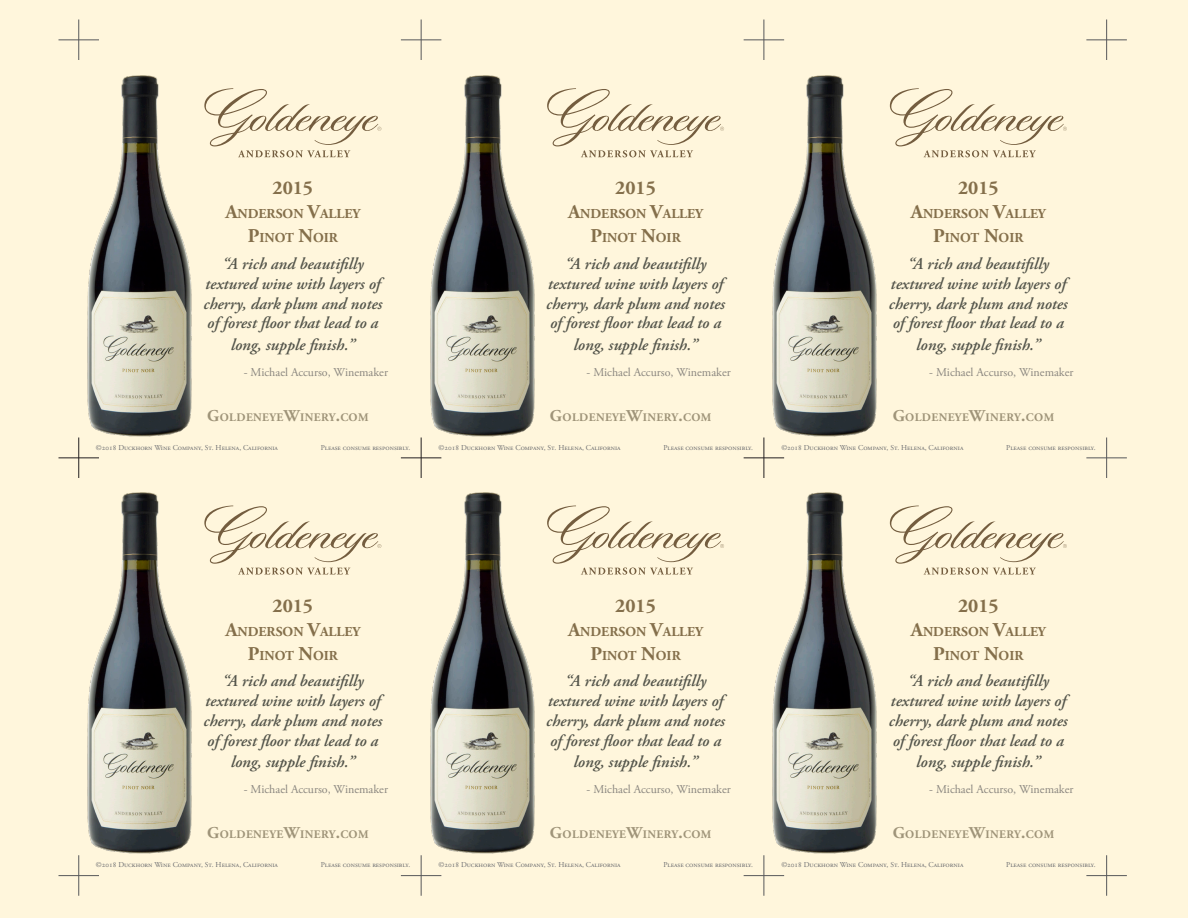
<style>
.page{position:relative;width:1188px;height:918px;background:#fff6dc}
.page>*{position:absolute;margin:0;border:0;box-sizing:border-box;transform-origin:0 0}
.t1{font:700 19.5px "Adobe Garamond Pro";color:#846f4b}
.t2{font:italic 600 16.5px/19.8px "Adobe Garamond Pro";color:#54554b;text-align:center}
.t3{font:700 13.65px/24px "Adobe Garamond Pro";color:#846f4b;text-align:center}
.t4{font:12px "Adobe Garamond Pro";letter-spacing:-.01em;color:#8a867f}
.t5{font:700 11.55px "Adobe Garamond Pro";letter-spacing:.035em;color:#9f9479}
.t6{font:7.5px "Adobe Garamond Pro";color:#6c6d70}
.s1{font-size:19.5px}
.s2{font-size:16.5px}
</style>
<div class="page">
<img style="left:87px;top:75px;width:105px;height:362px">
<svg style="left:204px;top:88px;width:177px;height:69px"></svg>
<img style="left:430px;top:75px;width:105px;height:362px">
<svg style="left:547px;top:88px;width:177px;height:69px"></svg>
<img style="left:772px;top:75px;width:118px;height:362px">
<svg style="left:890px;top:88px;width:177px;height:69px"></svg>
<img style="left:87px;top:492px;width:105px;height:362px">
<svg style="left:204px;top:506px;width:177px;height:69px"></svg>
<img style="left:430px;top:492px;width:105px;height:362px">
<svg style="left:547px;top:506px;width:177px;height:69px"></svg>
<img style="left:772px;top:492px;width:118px;height:362px">
<svg style="left:890px;top:506px;width:177px;height:69px"></svg>
<hr style="left:78px;top:20px;width:1px;height:40px;background:#57585a">
<hr style="left:59px;top:40px;width:40px;height:1px;background:#57585a">
<hr style="left:421px;top:20px;width:1px;height:40px;background:#57585a">
<hr style="left:401px;top:40px;width:40px;height:1px;background:#57585a">
<hr style="left:764px;top:20px;width:1px;height:40px;background:#57585a">
<hr style="left:744px;top:40px;width:40px;height:1px;background:#57585a">
<hr style="left:1106px;top:20px;width:1px;height:40px;background:#57585a">
<hr style="left:1086px;top:40px;width:41px;height:1px;background:#57585a">
<hr style="left:78px;top:438px;width:1px;height:40px;background:#231f20">
<hr style="left:59px;top:458px;width:40px;height:1px;background:#231f20">
<hr style="left:421px;top:438px;width:1px;height:40px;background:#231f20">
<hr style="left:401px;top:458px;width:40px;height:1px;background:#231f20">
<hr style="left:764px;top:438px;width:1px;height:40px;background:#231f20">
<hr style="left:744px;top:458px;width:40px;height:1px;background:#231f20">
<hr style="left:1106px;top:438px;width:1px;height:40px;background:#57585a">
<hr style="left:1086px;top:458px;width:41px;height:1px;background:#57585a">
<hr style="left:421px;top:855px;width:1px;height:41px;background:#57585a">
<hr style="left:401px;top:875px;width:40px;height:1px;background:#57585a">
<hr style="left:764px;top:855px;width:1px;height:41px;background:#57585a">
<hr style="left:744px;top:875px;width:40px;height:1px;background:#57585a">
<hr style="left:1106px;top:855px;width:1px;height:41px;background:#57585a">
<hr style="left:1086px;top:875px;width:41px;height:1px;background:#57585a">
<hr style="left:78px;top:855px;width:1px;height:41px;background:#57585a">
<hr style="left:59px;top:875px;width:40px;height:1px;background:#57585a">
<p class="t1" style="left:273px;top:177px;width:42px">2015</p>
<p class="t3" style="left:225px;top:202px;width:136px"><span class="s1">A</span>NDERSON <span class="s1">V</span>ALLEY<br><span class="s1">P</span>INOT <span class="s1">N</span>OIR</p>
<p class="t2" style="left:203px;top:255px;width:180px">“A rich and beautifilly textured wine with layers of cherry, dark plum and notes of forest floor that lead to a</p>
<p class="t2" style="left:231px;top:336px;width:126px">long, supple finish.”</p>
<p class="t4" style="left:244px;top:365px;width:146px">- Michael Accurso, Winemaker</p>
<p class="t1" style="left:615px;top:177px;width:42px">2015</p>
<p class="t3" style="left:568px;top:202px;width:136px"><span class="s1">A</span>NDERSON <span class="s1">V</span>ALLEY<br><span class="s1">P</span>INOT <span class="s1">N</span>OIR</p>
<p class="t2" style="left:546px;top:255px;width:180px">“A rich and beautifilly textured wine with layers of cherry, dark plum and notes of forest floor that lead to a</p>
<p class="t2" style="left:574px;top:336px;width:126px">long, supple finish.”</p>
<p class="t4" style="left:587px;top:365px;width:146px">- Michael Accurso, Winemaker</p>
<p class="t1" style="left:958px;top:177px;width:42px">2015</p>
<p class="t3" style="left:911px;top:202px;width:136px"><span class="s1">A</span>NDERSON <span class="s1">V</span>ALLEY<br><span class="s1">P</span>INOT <span class="s1">N</span>OIR</p>
<p class="t2" style="left:889px;top:255px;width:180px">“A rich and beautifilly textured wine with layers of cherry, dark plum and notes of forest floor that lead to a</p>
<p class="t2" style="left:916px;top:336px;width:126px">long, supple finish.”</p>
<p class="t4" style="left:929px;top:365px;width:146px">- Michael Accurso, Winemaker</p>
<p class="t5" style="left:207px;top:410px;width:163px"><span class="s2">G</span>OLDENEYE<span class="s2">W</span>INERY<span class="s2">.</span>COM</p>
<p class="t5" style="left:550px;top:410px;width:163px"><span class="s2">G</span>OLDENEYE<span class="s2">W</span>INERY<span class="s2">.</span>COM</p>
<p class="t5" style="left:893px;top:410px;width:163px"><span class="s2">G</span>OLDENEYE<span class="s2">W</span>INERY<span class="s2">.</span>COM</p>
<p class="t6" style="left:96px;top:443px;width:184px">©2018 Duckhorn Wine Company, St. Helena, California</p>
<p class="t6" style="left:321px;top:443px;width:91px">Please consume responsibly.</p>
<p class="t6" style="left:439px;top:443px;width:184px">©2018 Duckhorn Wine Company, St. Helena, California</p>
<p class="t6" style="left:663px;top:443px;width:91px">Please consume responsibly.</p>
<p class="t6" style="left:781px;top:443px;width:184px">©2018 Duckhorn Wine Company, St. Helena, California</p>
<p class="t6" style="left:1006px;top:443px;width:91px">Please consume responsibly.</p>
<p class="t1" style="left:273px;top:594px;width:42px">2015</p>
<p class="t3" style="left:225px;top:620px;width:136px"><span class="s1">A</span>NDERSON <span class="s1">V</span>ALLEY<br><span class="s1">P</span>INOT <span class="s1">N</span>OIR</p>
<p class="t2" style="left:203px;top:672px;width:180px">“A rich and beautifilly textured wine with layers of cherry, dark plum and notes of forest floor that lead to a</p>
<p class="t2" style="left:231px;top:753px;width:126px">long, supple finish.”</p>
<p class="t4" style="left:244px;top:782px;width:146px">- Michael Accurso, Winemaker</p>
<p class="t1" style="left:615px;top:594px;width:42px">2015</p>
<p class="t3" style="left:568px;top:620px;width:136px"><span class="s1">A</span>NDERSON <span class="s1">V</span>ALLEY<br><span class="s1">P</span>INOT <span class="s1">N</span>OIR</p>
<p class="t2" style="left:546px;top:672px;width:180px">“A rich and beautifilly textured wine with layers of cherry, dark plum and notes of forest floor that lead to a</p>
<p class="t2" style="left:574px;top:753px;width:126px">long, supple finish.”</p>
<p class="t4" style="left:587px;top:782px;width:146px">- Michael Accurso, Winemaker</p>
<p class="t1" style="left:958px;top:594px;width:42px">2015</p>
<p class="t3" style="left:911px;top:620px;width:136px"><span class="s1">A</span>NDERSON <span class="s1">V</span>ALLEY<br><span class="s1">P</span>INOT <span class="s1">N</span>OIR</p>
<p class="t2" style="left:889px;top:672px;width:180px">“A rich and beautifilly textured wine with layers of cherry, dark plum and notes of forest floor that lead to a</p>
<p class="t2" style="left:916px;top:753px;width:126px">long, supple finish.”</p>
<p class="t4" style="left:929px;top:782px;width:146px">- Michael Accurso, Winemaker</p>
<p class="t5" style="left:207px;top:828px;width:163px"><span class="s2">G</span>OLDENEYE<span class="s2">W</span>INERY<span class="s2">.</span>COM</p>
<p class="t5" style="left:550px;top:828px;width:163px"><span class="s2">G</span>OLDENEYE<span class="s2">W</span>INERY<span class="s2">.</span>COM</p>
<p class="t5" style="left:893px;top:828px;width:163px"><span class="s2">G</span>OLDENEYE<span class="s2">W</span>INERY<span class="s2">.</span>COM</p>
<p class="t6" style="left:96px;top:860px;width:184px">©2018 Duckhorn Wine Company, St. Helena, California</p>
<p class="t6" style="left:321px;top:860px;width:91px">Please consume responsibly.</p>
<p class="t6" style="left:439px;top:860px;width:184px">©2018 Duckhorn Wine Company, St. Helena, California</p>
<p class="t6" style="left:663px;top:860px;width:91px">Please consume responsibly.</p>
<p class="t6" style="left:781px;top:860px;width:184px">©2018 Duckhorn Wine Company, St. Helena, California</p>
<p class="t6" style="left:1006px;top:860px;width:91px">Please consume responsibly.</p>
</div>
